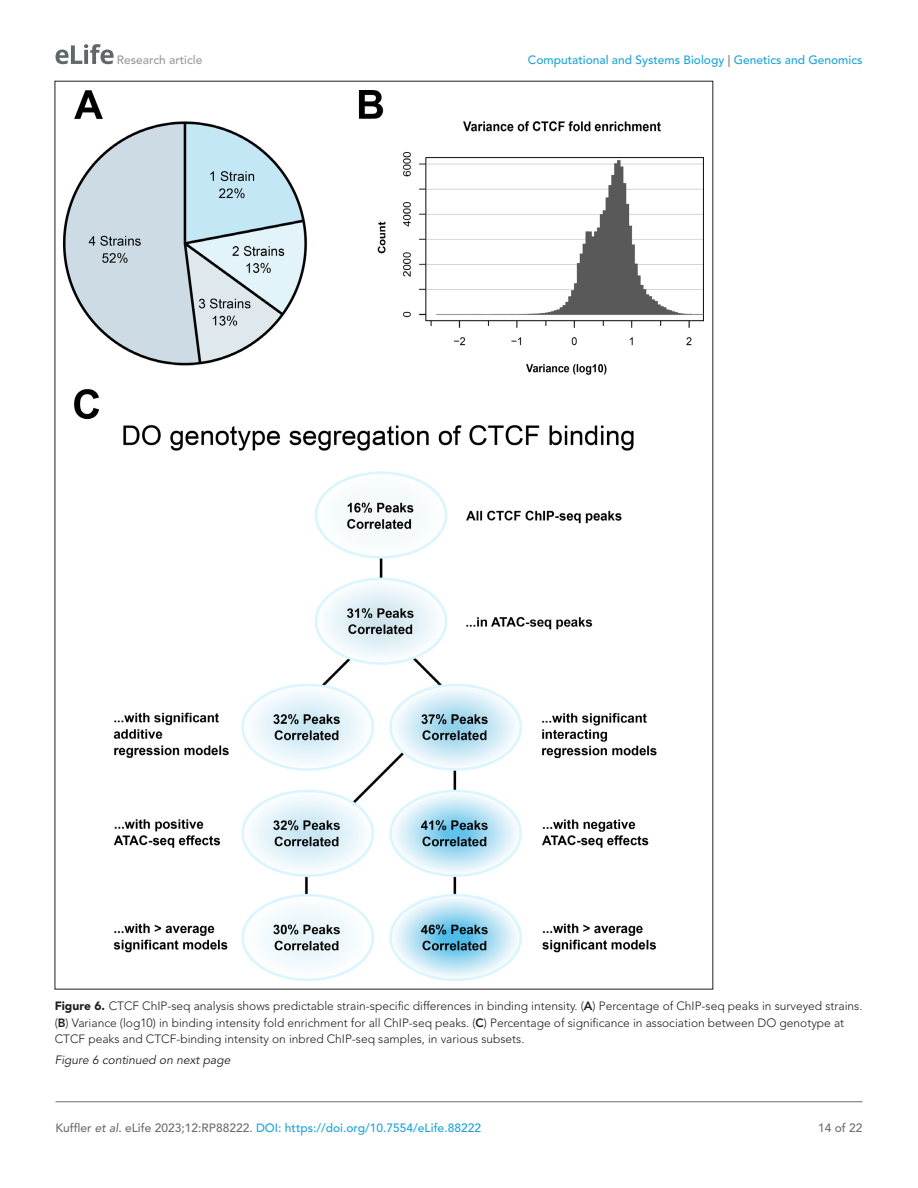
<style>
.page{position:relative;width:918px;height:1188px;background:#fff}
.page>*{position:absolute;margin:0;border:0;box-sizing:border-box;transform-origin:0 0}
.t1{font:300 12px/16.5px "Avenir LT Std";color:#231f20}
.t2{font:500 12px "Avenir LT Std";color:#1ea4d7}
.t3{font:italic 12px "Avenir LT Std";color:#231f20}
.t4{font:500 12px "Avenir LT Std";color:#9a9a9a}
.t5{font:500 12px "Avenir LT Std";color:#6e6e70}
.s1{color:#6e6e70}
.s2{font-weight:900}
.s3{font-weight:800}
.s4{font-style:italic;color:#6e6e70}
</style>
<div class="page">
<svg style="left:56px;top:44px;width:58px;height:20px"></svg>
<hr style="left:56px;top:1101px;width:806px;height:1px;background:#6e6e70">
<img style="left:64px;top:90px;width:640px;height:890px">
<p class="t4" style="left:117px;top:53px;width:87px">Research article</p>
<p class="t2" style="left:528px;top:53px;width:336px">Computational and Systems Biology <span class="s1">|</span> Genetics and Genomics</p>
<p class="t1" style="left:55px;top:998px;width:809px"><span class="s2">Figure 6.</span> CTCF ChIP-seq analysis shows predictable strain-specific differences in binding intensity. (<span class="s3">A</span>) Percentage of ChIP-seq peaks in surveyed strains. (<span class="s3">B</span>) Variance (log10) in binding intensity fold enrichment for all ChIP-seq peaks. (<span class="s3">C</span>) Percentage of significance in association between DO genotype at<br>CTCF peaks and CTCF-binding intensity on inbred ChIP-seq samples, in various subsets.</p>
<p class="t3" style="left:55px;top:1053px;width:177px">Figure 6 continued on next page</p>
<p class="t2" style="left:56px;top:1121px;width:427px"><span class="s1">Kuffler</span> <span class="s4">et al</span><span class="s1">. eLife 2023;12:RP88222.</span> DOI: https://doi.org/10.7554/eLife.88222</p>
<p class="t5" style="left:818px;top:1121px;width:46px">14 of 22</p>
</div>
